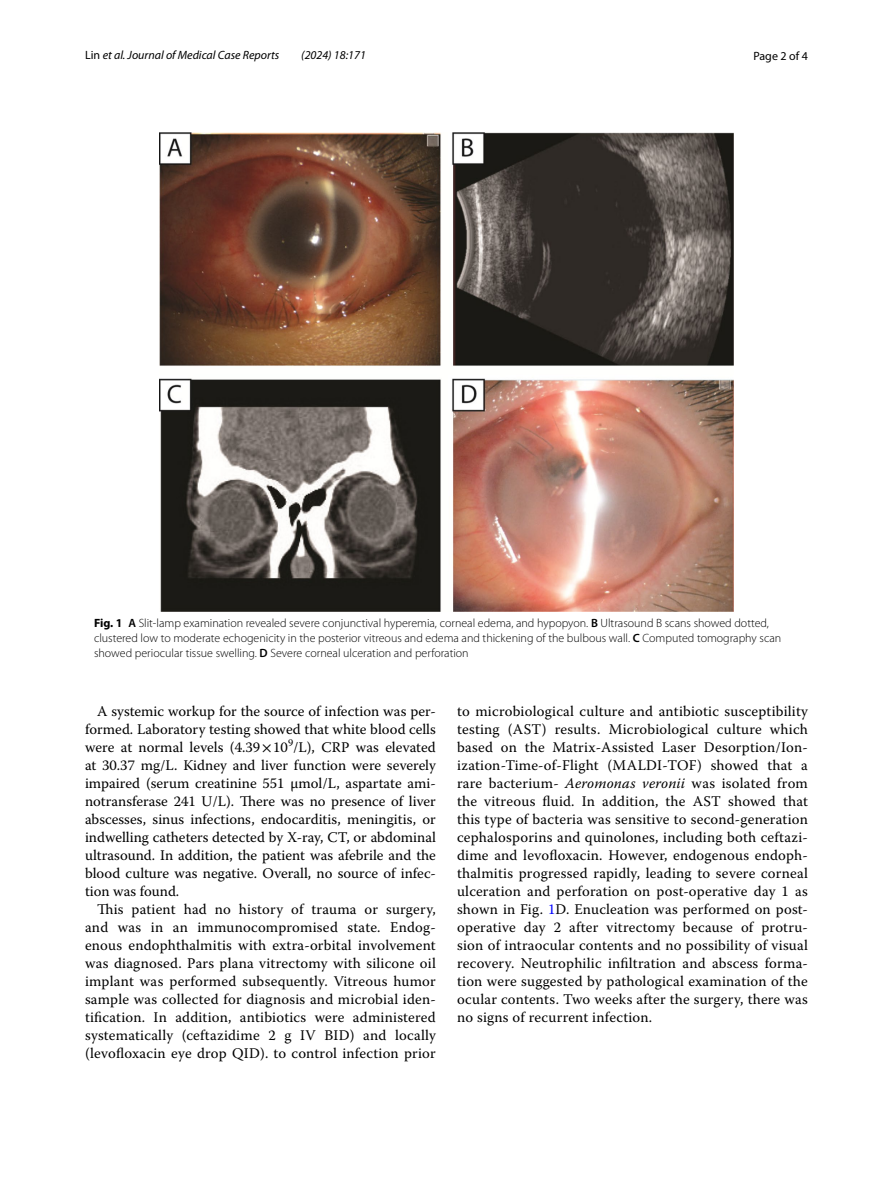
<style>
.page{position:relative;width:893px;height:1187px;background:#fff}
.page>*{position:absolute;margin:0;border:0;box-sizing:border-box;transform-origin:0 0}
.t1{font:14.7px/18px "Warnock Pro";letter-spacing:.015em;color:#000;text-align:justify}
.t2{font:300 12px/15px "Myriad Pro";color:#000}
.t3{font:italic 12px "Myriad Pro";color:#000}
.t4{font:12px "Myriad Pro";color:#000}
.s1{font-style:normal}
.s2{font-weight:700}
.s3{font-weight:600}
.s4{font-family:"STIX"}
.s5{font-style:italic}
.s6{color:#00f}
</style>
<div class="page">
<img style="left:160px;top:133px;width:573px;height:478px">
<p class="t3" style="left:85px;top:48px;width:196px"><span class="s1">Lin</span> et al. Journal of Medical Case Reports</p>
<p class="t3" style="left:301px;top:48px;width:66px">(2024) 18:171</p>
<p class="t4" style="left:753px;top:48px;width:56px">Page 2 of 4</p>
<p class="t2" style="left:94px;top:615px;width:689px"><span class="s2">Fig. 1</span> <span class="s3">A</span> Slit-lamp examination revealed severe conjunctival hyperemia, corneal edema, and hypopyon. <span class="s3">B</span> Ultrasound B scans showed dotted, clustered low to moderate echogenicity in the posterior vitreous and edema and thickening of the bulbous wall. <span class="s3">C</span> Computed tomography scan showed periocular tissue swelling. <span class="s3">D</span> Severe corneal ulceration and perforation</p>
<p class="t1" style="left:85px;top:701px;width:352px;text-indent:12px">A systemic workup for the source of infection was per&shy;formed. Laboratory testing showed that white blood cells were at normal levels (4.39<span class="s4">×</span> -10<sup>9</sup>/L), CRP was elevated at 30.37 mg/L. Kidney and liver function were severely impaired (serum creatinine 551 µmol/L, aspartate ami&shy;notransferase 241 U/L). There was no presence of liver abscesses, sinus infections, endocarditis, meningitis, or indwelling catheters detected by X-ray, CT, or abdominal ultrasound. In addition, the patient was afebrile and the blood culture was negative. Overall, no source of infec&shy;tion was found.</p>
<p class="t1" style="left:85px;top:899px;width:352px;text-indent:12px">This patient had no history of trauma or surgery, and was in an immunocompromised state. Endog&shy;enous endophthalmitis with extra-orbital involvement was diagnosed. Pars plana vitrectomy with silicone oil implant was performed subsequently. Vitreous humor sample was collected for diagnosis and microbial iden&shy;tification. In addition, antibiotics were administered systematically (ceftazidime 2 g IV BID) and locally (levofloxacin eye drop QID). to control infection prior</p>
<p class="t1" style="left:457px;top:701px;width:352px">to microbiological culture and antibiotic susceptibility testing (AST) results. Microbiological culture which based on the Matrix-Assisted Laser Desorption/Ion&shy;ization-Time-of-Flight (MALDI-TOF) showed that a rare bacterium- <span class="s5">Aeromonas veronii</span> was isolated from the vitreous fluid. In addition, the AST showed that this type of bacteria was sensitive to second-generation cephalosporins and quinolones, including both ceftazi&shy;dime and levofloxacin. However, endogenous endoph&shy;thalmitis progressed rapidly, leading to severe corneal ulceration and perforation on post-operative day 1 as shown in Fig. <span class="s6">1</span>D. Enucleation was performed on post&shy;operative day 2 after vitrectomy because of protru&shy;sion of intraocular contents and no possibility of visual recovery. Neutrophilic infiltration and abscess forma&shy;tion were suggested by pathological examination of the ocular contents. Two weeks after the surgery, there was no signs of recurrent infection.</p>
</div>
